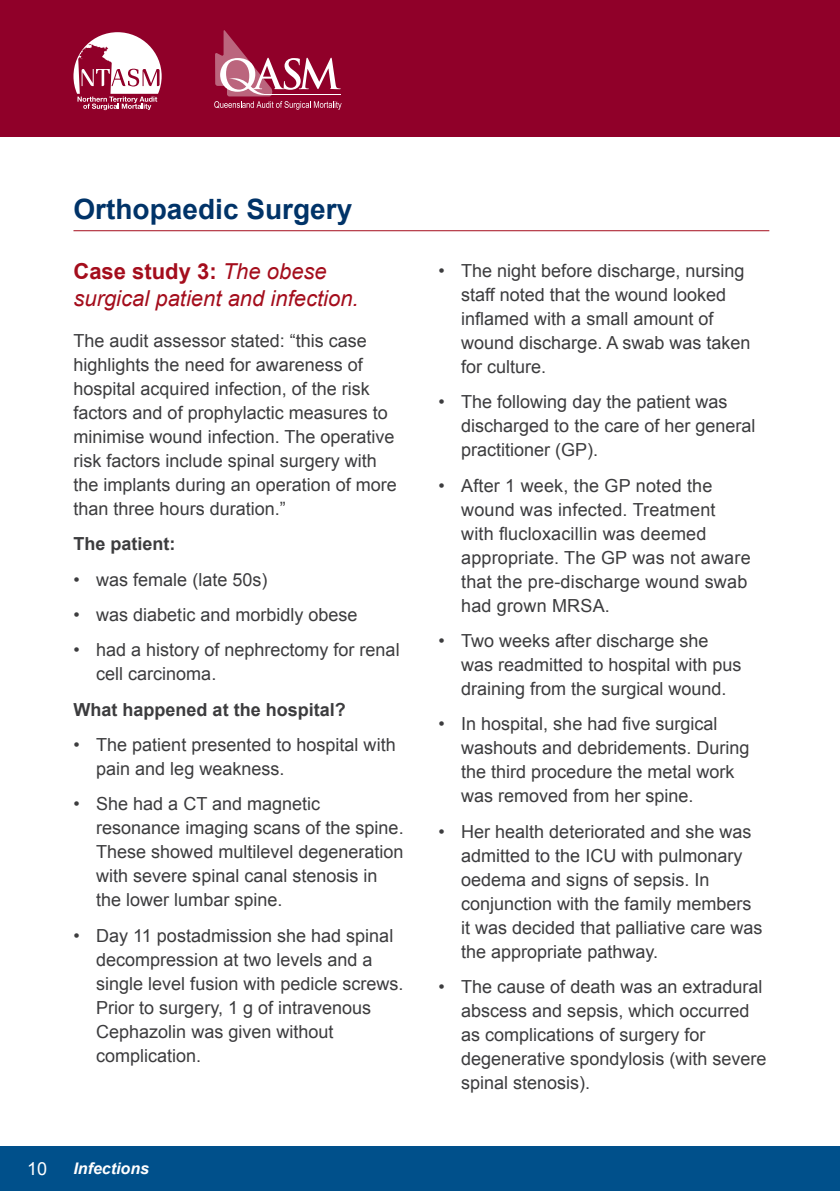
<style>
.page{position:relative;width:840px;height:1191px;background:#fff}
.page>*{position:absolute;margin:0;border:0;box-sizing:border-box;transform-origin:0 0}
.Heading{font:700 28px "Arial";color:#003368}
.SubHeading{font:italic 22px/26.4px "Arial";color:#a40d1c}
.Bullet{font:18px/24px "Arial";color:#3c3c3e}
.Body{font:18px/24px "Arial";color:#3c3c3e}
.Body-2{font:700 18px "Arial";color:#3c3c3e}
.t1{font:18px "Arial";color:#fff}
.t2{font:italic 700 16px "Arial";color:#fff}
.s1{font-weight:700;font-style:normal}
</style>
<div class="page">
<div style="left:0;top:0;width:839px;height:136px;background:#900029"></div>
<svg style="left:73px;top:32px;width:88px;height:78px"></svg>
<svg style="left:214px;top:30px;width:127px;height:80px"></svg>
<hr style="left:264px;top:94px;width:76px;height:1px;background:#fff">
<div style="left:0;top:1146px;width:839px;height:45px;background:#00508b"></div>
<hr style="left:73px;top:230px;width:695px;height:1px;background:#a40d1c">
<p class="Heading" style="left:73px;top:193px;width:280px">Orthopaedic Surgery</p>
<p class="SubHeading" style="left:73px;top:258px;width:286px"><span class="s1">Case study 3:</span> The obese surgical patient and infection.</p>
<p class="Body" style="left:73px;top:328px;width:325px">The audit assessor stated: “this case highlights the need for awareness of hospital acquired infection, of the risk factors and of prophylactic measures to minimise wound infection. The operative risk factors include spinal surgery with the implants during an operation of more than three hours duration.”</p>
<p class="Body-2" style="left:73px;top:534px;width:104px">The patient:</p>
<p class="Bullet" style="left:73px;top:567px;width:195px">• was female (late 50s)</p>
<p class="Bullet" style="left:73px;top:602px;width:285px">• was diabetic and morbidly obese</p>
<p class="Bullet" style="left:96px;top:638px;width:305px;text-indent:-23px">• had a history of nephrectomy for renal cell carcinoma.</p>
<p class="Body-2" style="left:73px;top:699px;width:274px">What happened at the hospital?</p>
<p class="Bullet" style="left:96px;top:732px;width:301px;text-indent:-23px">• The patient presented to hospital with pain and leg weakness.</p>
<p class="Bullet" style="left:96px;top:792px;width:309px;text-indent:-23px">• She had a CT and magnetic resonance imaging scans of the spine.<br>These showed multilevel degeneration with severe spinal canal stenosis in the lower lumbar spine.</p>
<p class="Bullet" style="left:96px;top:923px;width:309px;text-indent:-23px">• Day 11 postadmission she had spinal decompression at two levels and a single level fusion with pedicle screws.<br>Prior to surgery, 1 g of intravenous<br>Cephazolin was given without complication.</p>
<p class="t1" style="left:27px;top:1158px;width:22px">10</p>
<p class="t2" style="left:73px;top:1159px;width:77px">Infections</p>
<p class="Bullet" style="left:461px;top:258px;width:291px;text-indent:-23px">• The night before discharge, nursing staff noted that the wound looked inflamed with a small amount of wound discharge. A swab was taken for culture.</p>
<p class="Bullet" style="left:461px;top:390px;width:296px;text-indent:-23px">• The following day the patient was discharged to the care of her general practitioner (GP).</p>
<p class="Bullet" style="left:461px;top:473px;width:291px;text-indent:-23px">• After 1 week, the GP noted the wound was infected. Treatment with flucloxacillin was deemed appropriate. The GP was not aware that the pre-discharge wound swab had grown MRSA.</p>
<p class="Bullet" style="left:461px;top:629px;width:282px;text-indent:-23px">• Two weeks after discharge she was readmitted to hospital with pus draining from the surgical wound.</p>
<p class="Bullet" style="left:461px;top:712px;width:290px;text-indent:-23px">• In hospital, she had five surgical washouts and debridements. During the third procedure the metal work was removed from her spine.</p>
<p class="Bullet" style="left:461px;top:819px;width:303px;text-indent:-23px">• Her health deteriorated and she was admitted to the ICU with pulmonary oedema and signs of sepsis. In conjunction with the family members it was decided that palliative care was the appropriate pathway.</p>
<p class="Bullet" style="left:461px;top:975px;width:307px;text-indent:-23px">• The cause of death was an extradural abscess and sepsis, which occurred as complications of surgery for degenerative spondylosis (with severe spinal stenosis).</p>
</div>
